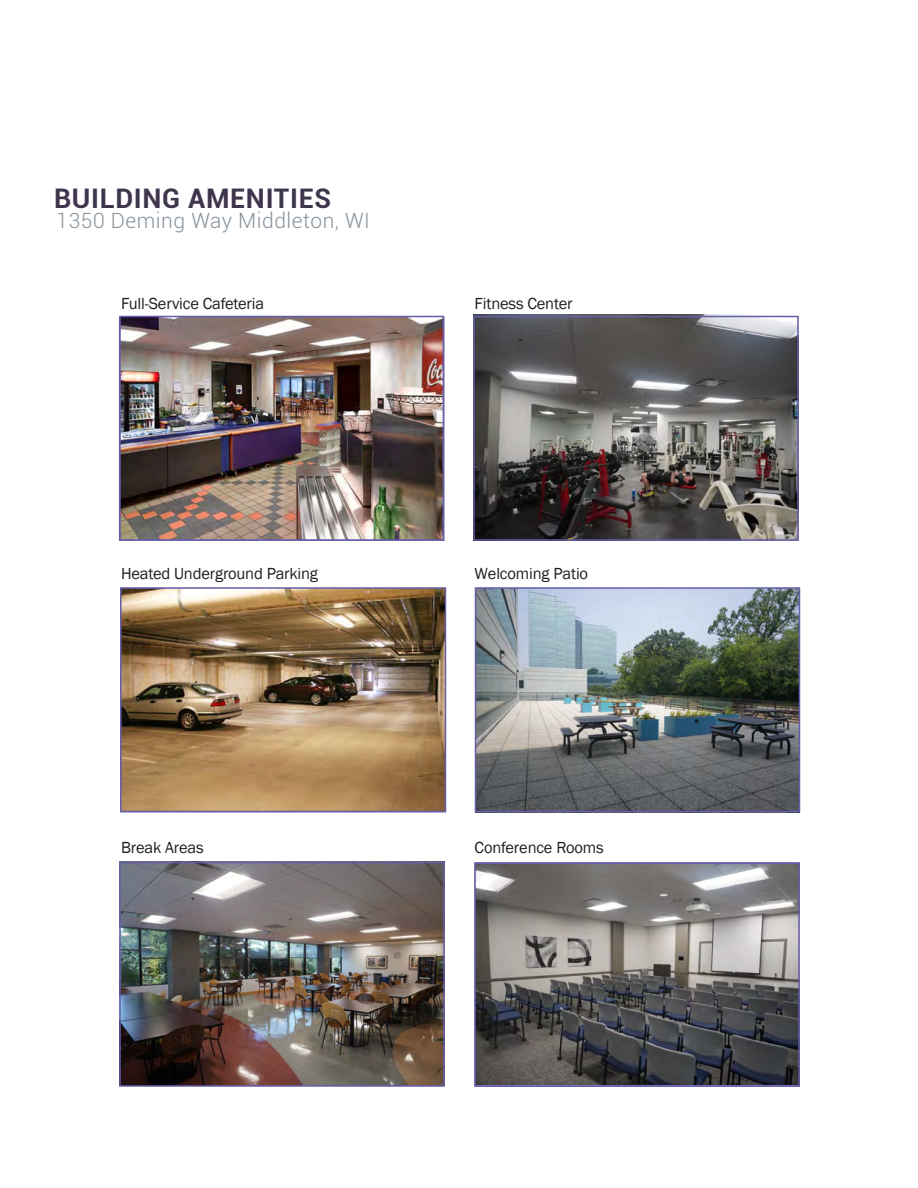
<style>
.page{position:relative;width:918px;height:1188px;background:#fff}
.page>*{position:absolute;margin:0;border:0;box-sizing:border-box;transform-origin:0 0}
.titile{font:700 27px "Roboto";letter-spacing:.025em;color:#3f364d}
.sub{font:300 21px "Roboto";letter-spacing:.025em;color:#87919b}
.t1{font:16.5px "Franklin Gothic";letter-spacing:-.01em;color:#231f20}
.t2{font:16.5px "Franklin Gothic";letter-spacing:-.01em;color:#231f20}
</style>
<div class="page">
<img style="left:474px;top:314px;width:324px;height:224px">
<div style="left:473px;top:316px;width:326px;height:225px;border:2px solid #655ea9"></div>
<img style="left:120px;top:861px;width:324px;height:223px">
<div style="left:119px;top:862px;width:326px;height:225px;border:2px solid #655ea9"></div>
<img style="left:122px;top:319px;width:319px;height:219px">
<div style="left:119px;top:316px;width:325px;height:225px;border:2px solid #655ea9"></div>
<img style="left:478px;top:590px;width:319px;height:219px">
<div style="left:475px;top:587px;width:325px;height:225px;border:2px solid #655ea9"></div>
<img style="left:123px;top:590px;width:320px;height:219px">
<div style="left:120px;top:587px;width:326px;height:225px;border:2px solid #655ea9"></div>
<img style="left:477px;top:865px;width:320px;height:219px">
<div style="left:474px;top:862px;width:326px;height:225px;border:2px solid #655ea9"></div>
<p class="titile" style="left:54px;top:179px;width:279px">BUILDING AMENITIES</p>
<p class="sub" style="left:57px;top:206px;width:315px">1350 Deming Way Middleton, WI</p>
<p class="t1" style="left:121px;top:293px;width:145px">Full-Service Cafeteria</p>
<p class="t1" style="left:475px;top:293px;width:99px">Fitness Center</p>
<p class="t1" style="left:121px;top:563px;width:199px">Heated Underground Parking</p>
<p class="t2" style="left:475px;top:563px;width:115px">Welcoming Patio</p>
<p class="t1" style="left:121px;top:837px;width:84px">Break Areas</p>
<p class="t1" style="left:475px;top:837px;width:131px">Conference Rooms</p>
</div>
